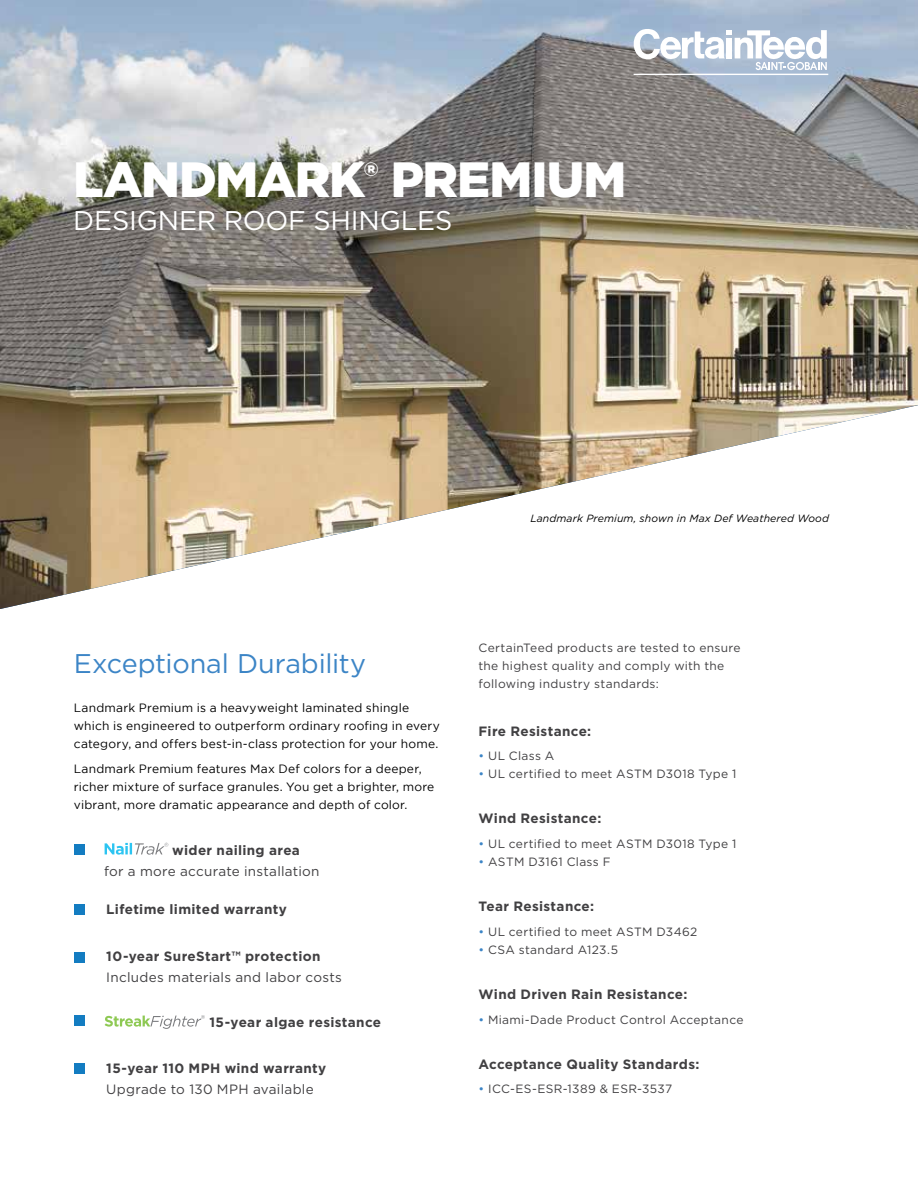
<style>
.page{position:relative;width:918px;height:1188px;background:#fff}
.page>*{position:absolute;margin:0;border:0;box-sizing:border-box;transform-origin:0 0}
.t1{font:900 49.5px "Gotham";letter-spacing:-.02em;color:#fff}
.t2{font:27px "Gotham";letter-spacing:-.01em;color:#3c85c6}
.t3{font:27px "Gotham";letter-spacing:-.005em;color:#fff}
.t4{font:700 13.5px "Gotham";letter-spacing:.025em;color:#414042}
.t5{font:13.5px "Gotham";letter-spacing:.02em;color:#414042}
.t6{font:12px/18px "Gotham";letter-spacing:.015em;color:#000101}
.t7{font:12px/18px "Gotham";letter-spacing:.025em;color:#414042}
.t8{font:italic 10.5px "Gotham";letter-spacing:.01em;color:#000}
.s1{font-size:39px}
.s2{color:#3c85c6}
</style>
<div class="page">
<img style="left:0;top:0;width:918px;height:609px">
<div style="left:74px;top:845px;width:11px;height:10px;background:#137cc1"></div>
<div style="left:74px;top:905px;width:11px;height:10px;background:#137cc1"></div>
<div style="left:74px;top:953px;width:11px;height:10px;background:#137cc1"></div>
<div style="left:74px;top:1016px;width:11px;height:10px;background:#137cc1"></div>
<div style="left:74px;top:1064px;width:11px;height:10px;background:#137cc1"></div>
<svg style="left:105px;top:1015px;width:100px;height:14px"></svg>
<svg style="left:105px;top:843px;width:63px;height:12px"></svg>
<svg style="left:634px;top:29px;width:193px;height:41px"></svg>
<hr style="left:634px;top:74px;width:194px;height:1px;background:#fff">
<h1 class="t1" style="left:73px;top:146px;width:555px">LANDMARK <span class="s1">®</span> PREMIUM</h1>
<h2 class="t3" style="left:73px;top:203px;width:380px">DESIGNER ROOF SHINGLES</h2>
<p class="t8" style="left:530px;top:512px;width:300px">Landmark Premium, shown in Max Def Weathered Wood</p>
<h2 class="t2" style="left:74px;top:646px;width:294px">Exceptional Durability</h2>
<p class="t6" style="left:74px;top:698px;width:367px">Landmark Premium is a heavyweight laminated shingle which is engineered to outperform ordinary roofing in every category, and offers best-in-class protection for your home.</p>
<p class="t6" style="left:74px;top:760px;width:362px">Landmark Premium features Max Def colors for a deeper, richer mixture of surface granules. You get a brighter, more vibrant, more dramatic appearance and depth of color.</p>
<p class="t4" style="left:172px;top:841px;width:129px">wider nailing area</p>
<p class="t5" style="left:104px;top:862px;width:217px">for a more accurate installation</p>
<p class="t4" style="left:106px;top:900px;width:182px">Lifetime limited warranty</p>
<p class="t4" style="left:106px;top:947px;width:216px">10-year SureStart™ protection</p>
<p class="t5" style="left:106px;top:969px;width:237px">Includes materials and labor costs</p>
<p class="t4" style="left:210px;top:1014px;width:173px">15-year algae resistance</p>
<p class="t4" style="left:106px;top:1059px;width:221px">15-year 110 MPH wind warranty</p>
<p class="t5" style="left:106px;top:1081px;width:209px">Upgrade to 130 MPH available</p>
<p class="t7" style="left:479px;top:638px;width:264px">CertainTeed products are tested to ensure the highest quality and comply with the following industry standards:</p>
<p class="t4" style="left:479px;top:722px;width:114px">Fire Resistance:</p>
<p class="t7" style="left:479px;top:747px;width:77px"><span class="s2">•</span> UL Class A</p>
<p class="t7" style="left:479px;top:765px;width:259px"><span class="s2">•</span> UL certified to meet ASTM D3018 Type 1</p>
<p class="t4" style="left:479px;top:810px;width:124px">Wind Resistance:</p>
<p class="t7" style="left:479px;top:835px;width:259px"><span class="s2">•</span> UL certified to meet ASTM D3018 Type 1</p>
<p class="t7" style="left:479px;top:853px;width:134px"><span class="s2">•</span> ASTM D3161 Class F</p>
<p class="t4" style="left:479px;top:897px;width:117px">Tear Resistance:</p>
<p class="t7" style="left:479px;top:922px;width:220px"><span class="s2">•</span> UL certified to meet ASTM D3462</p>
<p class="t7" style="left:479px;top:940px;width:141px"><span class="s2">•</span> CSA standard A123.5</p>
<p class="t4" style="left:479px;top:985px;width:210px">Wind Driven Rain Resistance:</p>
<p class="t7" style="left:479px;top:1010px;width:266px"><span class="s2">•</span> Miami-Dade Product Control Acceptance</p>
<p class="t4" style="left:479px;top:1055px;width:223px">Acceptance Quality Standards:</p>
<p class="t7" style="left:479px;top:1080px;width:195px"><span class="s2">•</span> ICC-ES-ESR-1389 &amp; ESR-3537</p>
</div>
